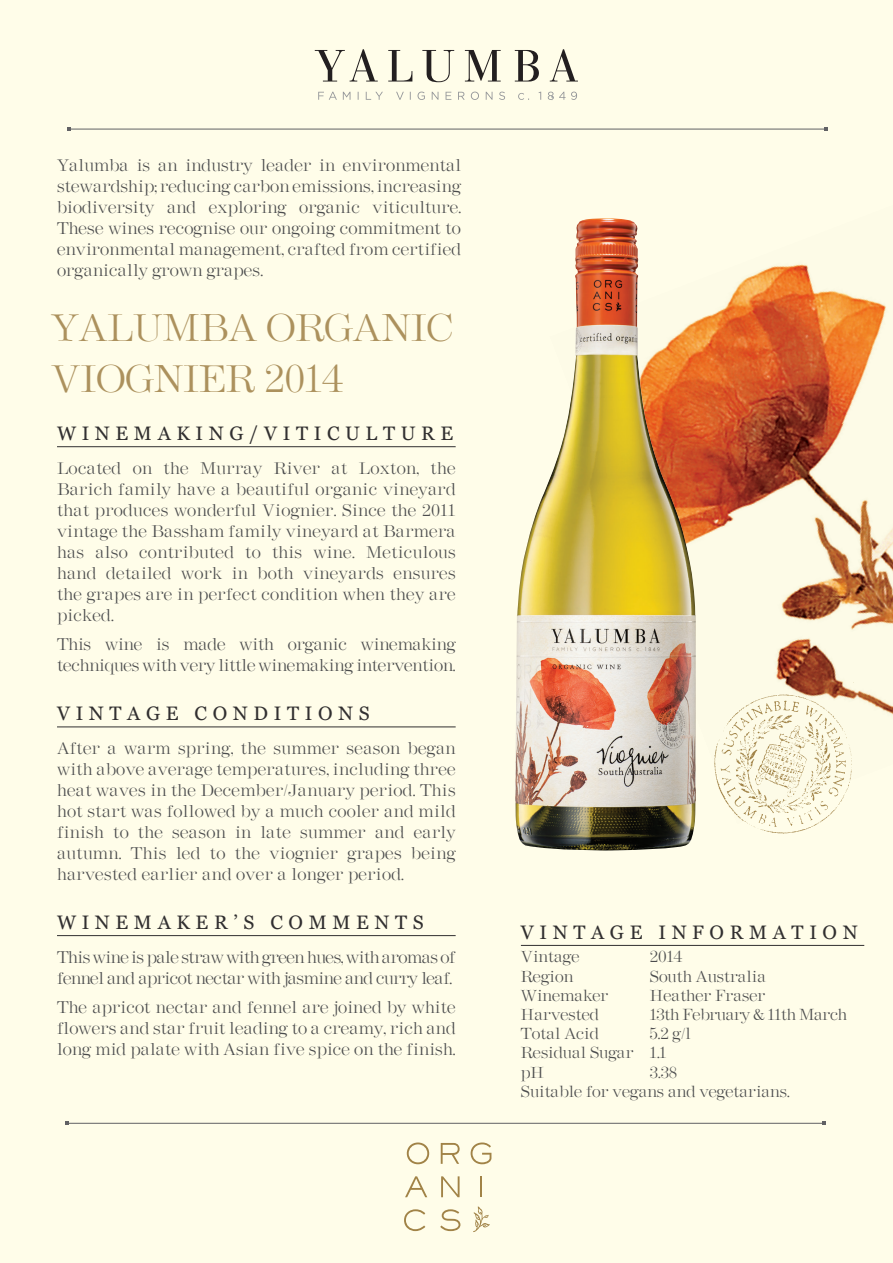
<style>
.page{position:relative;width:893px;height:1263px;background:#fffde9}
.page>*{position:absolute;margin:0;border:0;box-sizing:border-box;transform-origin:0 0}
.t1{font:34.5px "Andrich Minerva";color:#ac915d}
.heading{font:19.5px "Georgia";letter-spacing:.29em;color:#312f30}
.t2{font:15px/21px "Andrich Minerva";letter-spacing:.01em;color:#4b4c4d;text-align:justify}
.t3{font:15px/21px "Andrich Minerva";letter-spacing:-.03em;color:#4b4c4d}
.t4{font:15px/21px "Andrich Minerva";letter-spacing:-.01em;color:#4b4c4d}
.t5{font:14.25px "Andrich Minerva";color:#4b4c4d}
.t6{font:14.25px "Andrich Minerva";letter-spacing:-.025em;color:#4b4c4d}
</style>
<div class="page">
<hr style="left:521px;top:945px;width:343px;height:1px;background:#312f30">
<hr style="left:57px;top:446px;width:399px;height:1px;background:#312f30">
<hr style="left:57px;top:727px;width:399px;height:1px;background:#312f30">
<hr style="left:57px;top:935px;width:399px;height:1px;background:#312f30">
<img style="left:696px;top:264px;width:190px;height:134px">
<img style="left:696px;top:398px;width:197px;height:317px">
<img style="left:515px;top:218px;width:181px;height:633px">
<img style="left:699px;top:683px;width:170px;height:151px">
<svg style="left:407px;top:1142px;width:22px;height:22px"></svg>
<svg style="left:441px;top:1143px;width:19px;height:21px"></svg>
<svg style="left:471px;top:1142px;width:20px;height:22px"></svg>
<svg style="left:405px;top:1176px;width:22px;height:21px"></svg>
<svg style="left:441px;top:1176px;width:19px;height:21px"></svg>
<hr style="left:480px;top:1176px;width:2px;height:21px;background:#a18347">
<svg style="left:404px;top:1209px;width:21px;height:22px"></svg>
<svg style="left:440px;top:1209px;width:20px;height:22px"></svg>
<svg style="left:473px;top:1206px;width:17px;height:26px"></svg>
<svg style="left:318px;top:92px;width:259px;height:8px"></svg>
<svg style="left:315px;top:49px;width:263px;height:33px"></svg>
<hr style="left:69px;top:129px;width:757px;height:1px;background:#616164">
<hr style="left:67px;top:1123px;width:757px;height:1px;background:#616164">
<p class="t2" style="left:57px;top:155px;width:406px">Yalumba is an industry leader in environmental stewardship; reducing carbon emissions, increasing biodiversity and exploring organic viticulture.<br>These wines recognise our ongoing commitment to environmental management, crafted from certified organically grown grapes.</p>
<p class="t1" style="left:51px;top:307px;width:404px">YALUMBA ORGANIC</p>
<p class="t1" style="left:51px;top:358px;width:294px">VIOGNIER 2014</p>
<p class="heading" style="left:57px;top:419px;width:398px">WINEMAKING/VITICULTURE</p>
<p class="t2" style="left:57px;top:458px;width:400px">Located on the Murray River at Loxton, the Barich family have a beautiful organic vineyard that produces wonderful Viognier. Since the 2011 vintage the Bassham family vineyard at Barmera has also contributed to this wine. Meticulous hand detailed work in both vineyards ensures the grapes are in perfect condition when they are picked.</p>
<p class="t4" style="left:57px;top:634px;width:400px">This wine is made with organic winemaking techniques with very little winemaking intervention.</p>
<p class="heading" style="left:57px;top:699px;width:314px">VINTAGE CONDITIONS</p>
<p class="t2" style="left:57px;top:738px;width:400px">After a warm spring, the summer season began with above average temperatures, including three heat waves in the December/January period. This hot start was followed by a much cooler and mild finish to the season in late summer and early autumn. This led to the viognier grapes being harvested earlier and over a longer period.</p>
<p class="heading" style="left:57px;top:908px;width:368px">WINEMAKER’S COMMENTS</p>
<p class="t3" style="left:57px;top:947px;width:400px">This wine is pale straw with green hues, with aromas of fennel and apricot nectar with jasmine and curry leaf.</p>
<p class="t2" style="left:57px;top:997px;width:400px">The apricot nectar and fennel are joined by white flowers and star fruit leading to a creamy, rich and long mid palate with Asian five spice on the finish.</p>
<p class="heading" style="left:521px;top:918px;width:338px">VINTAGE INFORMATION</p>
<p class="t5" style="left:521px;top:948px;width:60px">Vintage</p>
<p class="t5" style="left:650px;top:948px;width:34px">2014</p>
<p class="t5" style="left:521px;top:967px;width:54px">Region</p>
<p class="t5" style="left:650px;top:967px;width:118px">South Australia</p>
<p class="t5" style="left:521px;top:987px;width:89px">Winemaker</p>
<p class="t5" style="left:650px;top:987px;width:117px">Heather Fraser</p>
<p class="t5" style="left:521px;top:1006px;width:80px">Harvested</p>
<p class="t6" style="left:650px;top:1006px;width:199px">13th February &amp; 11th March</p>
<p class="t5" style="left:521px;top:1025px;width:79px">Total Acid</p>
<p class="t5" style="left:650px;top:1025px;width:43px">5.2 g/l</p>
<p class="t5" style="left:521px;top:1044px;width:147px">Residual Sugar 1.1</p>
<p class="t5" style="left:521px;top:1064px;width:25px">pH</p>
<p class="t5" style="left:650px;top:1064px;width:29px">3.38</p>
<p class="t5" style="left:521px;top:1083px;width:270px">Suitable for vegans and vegetarians.</p>
</div>
